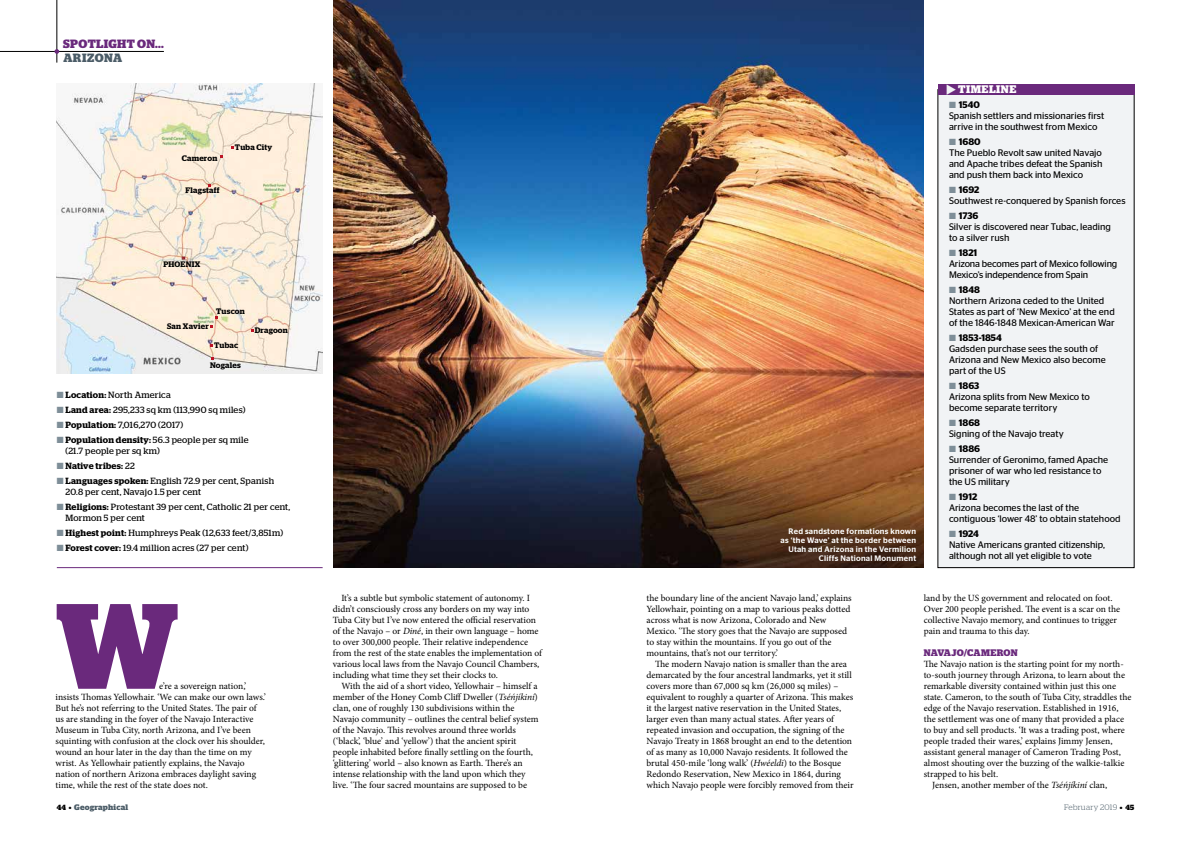
<style>
.page{position:relative;width:1191px;height:842px;background:#fff}
.page>*{position:absolute;margin:0;border:0;box-sizing:border-box;transform-origin:0 0}
.t1{font:700 121px "Stag";color:#6a297c}
.t2{font:700 12px "Stag";letter-spacing:.025em;color:#6a297c}
.t3{font:700 12px "Stag";letter-spacing:.05em;color:#4b5c67}
.t4{font:700 11px "Stag";letter-spacing:.05em;color:#fff}
.t5{font:9.5px/11px "Minion Pro";letter-spacing:-.005em;color:#000}
.t6{font:9.5px/11px "Stag Sans";color:#000}
.t7{font:700 9.5px "Stag";letter-spacing:.03em;color:#6a297c}
.t8{font:9px/11px "Stag";letter-spacing:.03em;color:#000}
.t9{font:600 9px "Stag";letter-spacing:.03em;color:#000}
.t10{font:500 8px/9px "Stag Sans";letter-spacing:.03em;color:#fff;text-align:right}
.t11{font:600 8px "Stag";letter-spacing:.03em;color:#000}
.t12{font:700 8px "Stag";letter-spacing:.025em;color:#4b5c67}
.t13{font:300 8px "Stag";letter-spacing:.03em;color:#4b5c67}
.s1{color:#7e8e98}
.s2{font-weight:600}
.s3{font-weight:400}
.s4{font-style:italic}
.s5{font-size:7.5px;color:#000}
.s6{font-weight:700;font-size:7.5px;color:#000}
</style>
<div class="page">
<hr style="left:57px;top:0;width:1px;height:63px;background:#000">
<hr style="left:0;top:51px;width:164px;height:1px;background:#000">
<svg style="left:54px;top:49px;width:5px;height:5px"></svg>
<img style="left:57px;top:84px;width:266px;height:289px">
<hr style="left:57px;top:567px;width:266px;height:1px;background:#6a297c">
<div style="left:938px;top:90px;width:196px;height:478px;background:#f1f3f5"></div>
<div style="left:937px;top:84px;width:197px;height:10px;background:#6a297c"></div>
<img style="left:334px;top:0;width:589px;height:568px">
<p class="t2" style="left:63px;top:37px;width:102px">SPOTLIGHT ON...</p>
<p class="t3" style="left:63px;top:51px;width:60px">ARIZONA</p>
<p class="t11" style="left:182px;top:153px;width:37px">Cameron</p>
<p class="t11" style="left:185px;top:186px;width:36px">Flagstaff</p>
<p class="t11" style="left:235px;top:142px;width:39px">Tuba City</p>
<p class="t11" style="left:163px;top:259px;width:38px">PHOENIX</p>
<p class="t11" style="left:216px;top:307px;width:30px">Tuscon</p>
<p class="t11" style="left:167px;top:321px;width:43px">San Xavier</p>
<p class="t11" style="left:214px;top:341px;width:26px">Tubac</p>
<p class="t11" style="left:210px;top:360px;width:32px">Nogales</p>
<p class="t11" style="left:255px;top:325px;width:35px">Dragoon</p>
<p class="t8" style="left:57px;top:389px;width:115px"><span class="s1">■</span> <span class="s2">Location:</span> North America</p>
<p class="t8" style="left:57px;top:404px;width:190px"><span class="s1">■</span> <span class="s2">Land area:</span> 295,233 sq km (113,990 sq miles)</p>
<p class="t8" style="left:57px;top:419px;width:128px"><span class="s1">■</span> <span class="s2">Population:</span> 7,016,270 (2017)</p>
<p class="t8" style="left:65px;top:434px;width:185px;text-indent:-9px"><span class="s1">■</span> <span class="s2">Population density:</span> 56.3 people per sq mile (21.7 people per sq km)</p>
<p class="t9" style="left:57px;top:461px;width:79px"><span class="s1">■</span> Native tribes: <span class="s3">22</span></p>
<p class="t8" style="left:65px;top:475px;width:210px;text-indent:-9px"><span class="s1">■</span> <span class="s2">Languages spoken:</span> English 72.9 per cent, Spanish<br>20.8 per cent, Navajo 1.5 per cent</p>
<p class="t8" style="left:65px;top:501px;width:226px;text-indent:-9px"><span class="s1">■</span> <span class="s2">Religions:</span> Protestant 39 per cent, Catholic 21 per cent,<br>Mormon 5 per cent</p>
<p class="t8" style="left:57px;top:527px;width:228px"><span class="s1">■</span> <span class="s2">Highest point:</span> Humphreys Peak (12,633 feet/3,851m)</p>
<p class="t8" style="left:57px;top:542px;width:193px"><span class="s1">■</span> <span class="s2">Forest cover:</span> 19.4 million acres (27 per cent)</p>
<h1 class="t1" style="left:56px;top:576px;width:124px">W</h1>
<p class="t5" style="left:56px;top:680px;width:212px;text-indent:104px">e’re a sovereign nation,’ insists Thomas Yellowhair. ‘We can make our own laws.’ But he’s not referring to the United States. The pair of us are standing in the foyer of the Navajo Interactive Museum in Tuba City, north Arizona, and I’ve been squinting with confusion at the clock over his shoulder, wound an hour later in the day than the time on my wrist. As Yellowhair patiently explains, the Navajo nation of northern Arizona embraces daylight saving time, while the rest of the state does not.</p>
<p class="t5" style="left:333px;top:592px;width:211px;text-indent:9px">It’s a subtle but symbolic statement of autonomy. I didn’t consciously cross any borders on my way into Tuba City but I’ve now entered the official reservation of the Navajo – or <span class="s4">Diné</span>, in their own language – home to over 300,000 people. Their relative independence from the rest of the state enables the implementation of various local laws from the Navajo Council Chambers, including what time they set their clocks to.</p>
<p class="t5" style="left:333px;top:680px;width:207px;text-indent:9px">With the aid of a short video, Yellowhair – himself a member of the Honey Comb Cliff Dweller (<span class="s4">Tséńjíkiní</span>) clan, one of roughly 130 subdivisions within the Navajo community – outlines the central belief system of the Navajo. This revolves around three worlds (‘black’, ‘blue’ and ‘yellow’) that the ancient spirit people inhabited before finally settling on the fourth, ‘glittering’ world – also known as Earth. There’s an intense relationship with the land upon which they live. ‘The four sacred mountains are supposed to be</p>
<p class="t10" style="left:780px;top:527px;width:137px">Red sandstone formations known as ‘the Wave’ at the border between<br>Utah and Arizona in the Vermilion<br>Cliffs National Monument</p>
<p class="t4" style="left:958px;top:83px;width:60px">TIMELINE</p>
<p class="t6" style="left:949px;top:99px;width:157px"><span class="s1">■</span> <span class="s2">1540<br></span>Spanish settlers and missionaries first arrive in the southwest from Mexico</p>
<p class="t6" style="left:949px;top:136px;width:155px"><span class="s1">■</span> <span class="s2">1680<br></span>The Pueblo Revolt saw united Navajo and Apache tribes defeat the Spanish and push them back into Mexico</p>
<p class="t6" style="left:949px;top:184px;width:178px"><span class="s1">■</span> <span class="s2">1692<br></span>Southwest re-conquered by Spanish forces</p>
<p class="t6" style="left:949px;top:210px;width:163px"><span class="s1">■</span> <span class="s2">1736<br></span>Silver is discovered near Tubac, leading to a silver rush</p>
<p class="t6" style="left:949px;top:247px;width:170px"><span class="s1">■</span> <span class="s2">1821<br></span>Arizona becomes part of Mexico following<br>Mexico’s independence from Spain</p>
<p class="t6" style="left:949px;top:284px;width:167px"><span class="s1">■</span> <span class="s2">1848<br></span>Northern Arizona ceded to the United<br>States as part of ‘New Mexico’ at the end of the 1846-1848 Mexican-American War</p>
<p class="t6" style="left:949px;top:332px;width:158px"><span class="s1">■</span> <span class="s2">1853-1854<br></span>Gadsden purchase sees the south of<br>Arizona and New Mexico also become part of the US</p>
<p class="t6" style="left:949px;top:380px;width:142px"><span class="s1">■</span> <span class="s2">1863<br></span>Arizona splits from New Mexico to become separate territory</p>
<p class="t6" style="left:949px;top:417px;width:116px"><span class="s1">■</span> <span class="s2">1868<br></span>Signing of the Navajo treaty</p>
<p class="t6" style="left:949px;top:443px;width:161px"><span class="s1">■</span> <span class="s2">1886<br></span>Surrender of Geronimo, famed Apache prisoner of war who led resistance to the US military</p>
<p class="t6" style="left:949px;top:491px;width:173px"><span class="s1">■</span> <span class="s2">1912<br></span>Arizona becomes the last of the contiguous ‘lower 48’ to obtain statehood</p>
<p class="t6" style="left:949px;top:528px;width:157px"><span class="s1">■</span> <span class="s2">1924<br></span>Native Americans granted citizenship, although not all yet eligible to vote</p>
<p class="t5" style="left:646px;top:592px;width:207px">the boundary line of the ancient Navajo land,’ explains Yellowhair, pointing on a map to various peaks dotted across what is now Arizona, Colorado and New Mexico. ‘The story goes that the Navajo are supposed to stay within the mountains. If you go out of the mountains, that’s not our territory.’</p>
<p class="t5" style="left:646px;top:658px;width:209px;text-indent:9px">The modern Navajo nation is smaller than the area demarcated by the four ancestral landmarks, yet it still covers more than 67,000 sq km (26,000 sq miles) – equivalent to roughly a quarter of Arizona. This makes it the largest native reservation in the United States, larger even than many actual states. After years of repeated invasion and occupation, the signing of the Navajo Treaty in 1868 brought an end to the detention of as many as 10,000 Navajo residents. It followed the brutal 450-mile ‘long walk’ (<span class="s4">Hwéeldi</span>) to the Bosque Redondo Reservation, New Mexico in 1864, during which Navajo people were forcibly removed from their</p>
<p class="t5" style="left:923px;top:592px;width:198px">land by the US government and relocated on foot.<br>Over 200 people perished. The event is a scar on the collective Navajo memory, and continues to trigger pain and trauma to this day.</p>
<p class="t7" style="left:923px;top:647px;width:95px">NAVAJO/CAMERON</p>
<p class="t5" style="left:923px;top:658px;width:201px">The Navajo nation is the starting point for my north-</p>
<p class="t5" style="left:923px;top:669px;width:203px">to-south journey through Arizona, to learn about the</p>
<p class="t5" style="left:923px;top:680px;width:194px">remarkable diversity contained within just this one</p>
<p class="t5" style="left:923px;top:691px;width:209px">state. Cameron, to the south of Tuba City, straddles the</p>
<p class="t5" style="left:923px;top:702px;width:196px">edge of the Navajo reservation. Established in 1916,</p>
<p class="t5" style="left:923px;top:713px;width:202px">the settlement was one of many that provided a place</p>
<p class="t5" style="left:923px;top:724px;width:203px">to buy and sell products. ‘It was a trading post, where</p>
<p class="t5" style="left:923px;top:735px;width:190px">people traded their wares,’ explains Jimmy Jensen,</p>
<p class="t5" style="left:923px;top:746px;width:199px">assistant general manager of Cameron Trading Post,</p>
<p class="t5" style="left:923px;top:757px;width:202px">almost shouting over the buzzing of the walkie-talkie</p>
<p class="t5" style="left:923px;top:768px;width:76px">strapped to his belt.</p>
<p class="t5" style="left:932px;top:779px;width:176px">Jensen, another member of the <span class="s4">Tséńjíkiní</span> clan,</p>
<p class="t12" style="left:57px;top:803px;width:73px"><span class="s5">44 •</span> Geographical</p>
<p class="t13" style="left:1064px;top:802px;width:72px">February 2019 <span class="s6">• 45</span></p>
</div>
